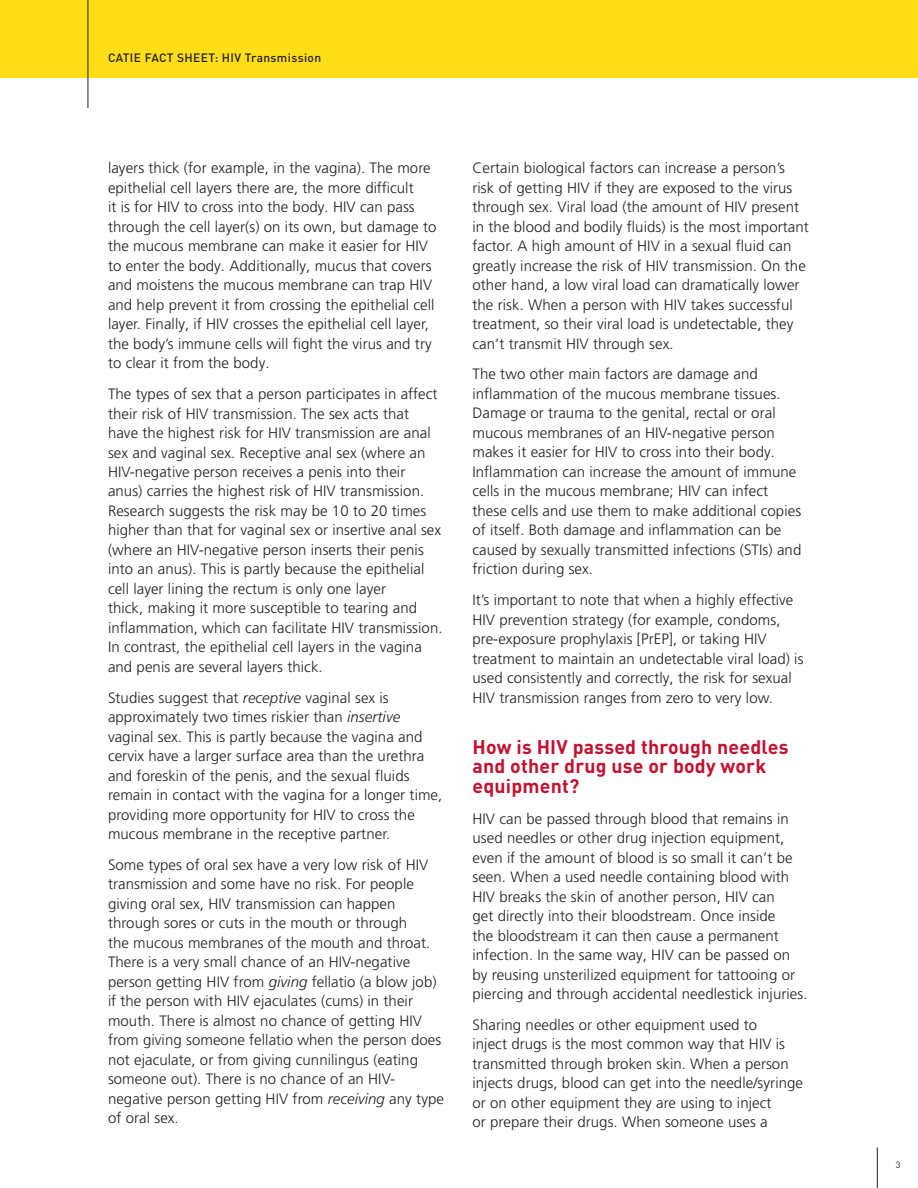
<style>
.page{position:relative;width:918px;height:1188px;background:#fff}
.page>*{position:absolute;margin:0;border:0;box-sizing:border-box;transform-origin:0 0}
.t1{font:700 19.5px/19.5px "DINOT";letter-spacing:.01em;color:#c3102f}
.t2{font:300 15px/19.5px "Frutiger LT Pro";letter-spacing:.005em;color:#231f20}
.t3{font:500 12px "DINOT";letter-spacing:.03em;color:#231f20}
.t4{font:9px "DINOT";color:#231f20}
.s1{font-style:italic}
</style>
<div class="page">
<hr style="left:877px;top:1148px;width:1px;height:40px;background:#231f20">
<div style="left:0;top:0;width:918px;height:78px;background:#ffdd17"></div>
<hr style="left:88px;top:0;width:1px;height:108px;background:#231f20">
<p class="t3" style="left:108px;top:50px;width:215px">CATIE FACT SHEET: HIV Transmission</p>
<p class="t2" style="left:108px;top:158px;width:330px">layers thick (for example, in the vagina). The more epithelial cell layers there are, the more difficult<br>it is for HIV to cross into the body. HIV can pass through the cell layer(s) on its own, but damage to the mucous membrane can make it easier for HIV to enter the body. Additionally, mucus that covers and moistens the mucous membrane can trap HIV and help prevent it from crossing the epithelial cell layer. Finally, if HIV crosses the epithelial cell layer, the body’s immune cells will fight the virus and try to clear it from the body.</p>
<p class="t2" style="left:108px;top:384px;width:336px">The types of sex that a person participates in affect their risk of HIV transmission. The sex acts that have the highest risk for HIV transmission are anal sex and vaginal sex. Receptive anal sex (where an HIV-negative person receives a penis into their anus) carries the highest risk of HIV transmission.<br>Research suggests the risk may be 10 to 20 times higher than that for vaginal sex or insertive anal sex (where an HIV-negative person inserts their penis into an anus). This is partly because the epithelial cell layer lining the rectum is only one layer<br>thick, making it more susceptible to tearing and inflammation, which can facilitate HIV transmission.<br>In contrast, the epithelial cell layers in the vagina and penis are several layers thick.</p>
<p class="t2" style="left:108px;top:688px;width:336px">Studies suggest that <span class="s1">receptive</span> vaginal sex is approximately two times riskier than <span class="s1">insertive </span>vaginal sex. This is partly because the vagina and cervix have a larger surface area than the urethra and foreskin of the penis, and the sexual fluids remain in contact with the vagina for a longer time, providing more opportunity for HIV to cross the mucous membrane in the receptive partner.</p>
<p class="t2" style="left:108px;top:855px;width:338px">Some types of oral sex have a very low risk of HIV transmission and some have no risk. For people giving oral sex, HIV transmission can happen through sores or cuts in the mouth or through<br>the mucous membranes of the mouth and throat.<br>There is a very small chance of an HIV-negative person getting HIV from <span class="s1">giving</span> fellatio (a blow job) if the person with HIV ejaculates (cums) in their mouth. There is almost no chance of getting HIV from giving someone fellatio when the person does not ejaculate, or from giving cunnilingus (eating someone out). There is no chance of an HIV&shy;negative person getting HIV from <span class="s1">receiving</span> any type of oral sex.</p>
<p class="t2" style="left:472px;top:158px;width:338px">Certain biological factors can increase a person’s risk of getting HIV if they are exposed to the virus through sex. Viral load (the amount of HIV present in the blood and bodily fluids) is the most important factor. A high amount of HIV in a sexual fluid can greatly increase the risk of HIV transmission. On the other hand, a low viral load can dramatically lower the risk. When a person with HIV takes successful treatment, so their viral load is undetectable, they can’t transmit HIV through sex.</p>
<p class="t2" style="left:472px;top:365px;width:330px">The two other main factors are damage and inflammation of the mucous membrane tissues.<br>Damage or trauma to the genital, rectal or oral mucous membranes of an HIV-negative person makes it easier for HIV to cross into their body.<br>Inflammation can increase the amount of immune cells in the mucous membrane; HIV can infect these cells and use them to make additional copies of itself. Both damage and inflammation can be caused by sexually transmitted infections (STIs) and friction during sex.</p>
<p class="t2" style="left:472px;top:590px;width:333px">It’s important to note that when a highly effective HIV prevention strategy (for example, condoms, pre-exposure prophylaxis [PrEP], or taking HIV treatment to maintain an undetectable viral load) is used consistently and correctly, the risk for sexual HIV transmission ranges from zero to very low.</p>
<h1 class="t1" style="left:472px;top:735px;width:318px">How is HIV passed through needles and other drug use or body work equipment?</h1>
<p class="t2" style="left:472px;top:809px;width:337px">HIV can be passed through blood that remains in used needles or other drug injection equipment, even if the amount of blood is so small it can’t be seen. When a used needle containing blood with HIV breaks the skin of another person, HIV can<br>get directly into their bloodstream. Once inside<br>the bloodstream it can then cause a permanent infection. In the same way, HIV can be passed on by reusing unsterilized equipment for tattooing or piercing and through accidental needlestick injuries.</p>
<p class="t2" style="left:472px;top:1015px;width:332px">Sharing needles or other equipment used to<br>inject drugs is the most common way that HIV is transmitted through broken skin. When a person injects drugs, blood can get into the needle/syringe or on other equipment they are using to inject<br>or prepare their drugs. When someone uses a</p>
<p class="t4" style="left:896px;top:1158px;width:6px">3</p>
</div>
